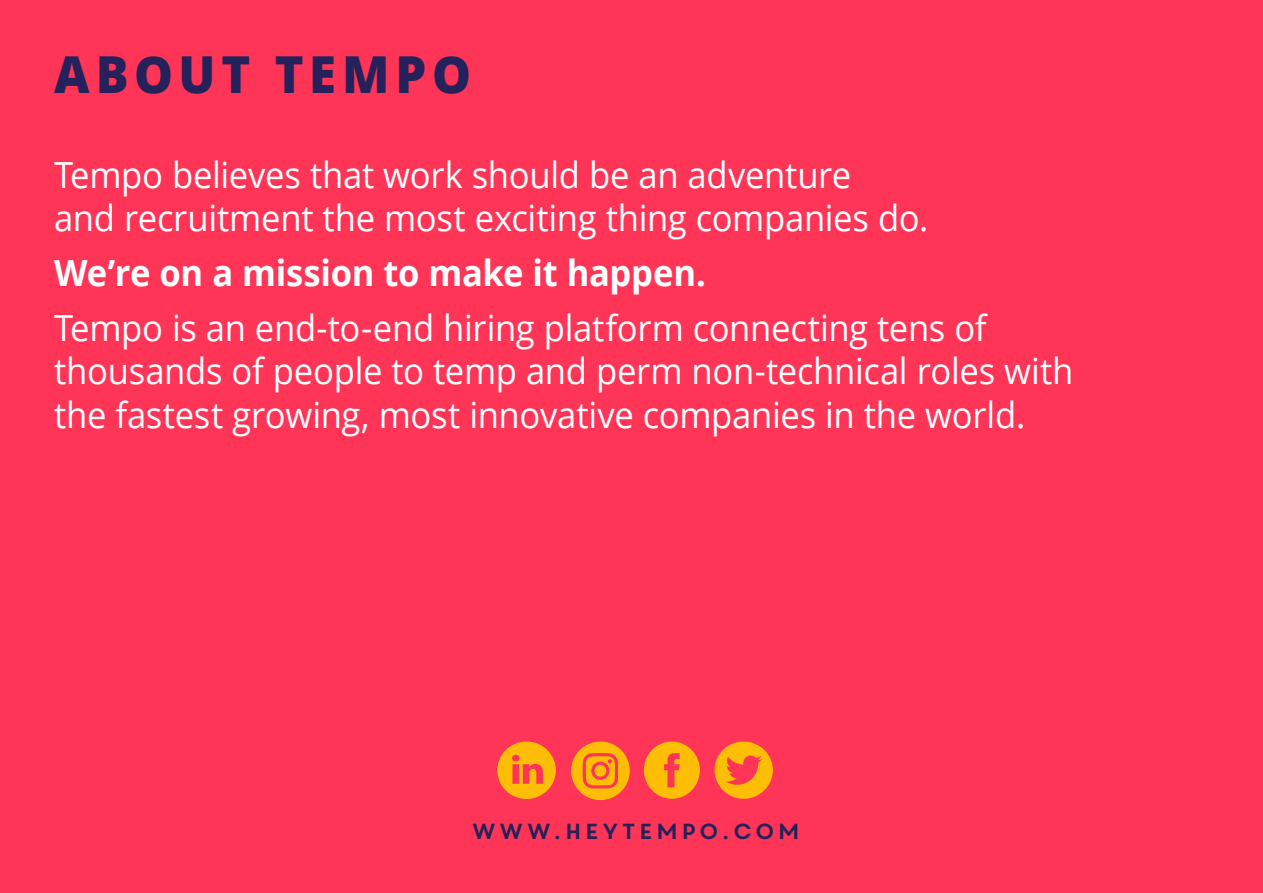
<style>
.page{position:relative;width:1263px;height:893px;background:#ff3557}
.page>*{position:absolute;margin:0;border:0;box-sizing:border-box;transform-origin:0 0}
.t1{font:800 51px "Open Sans";letter-spacing:.115em;color:#25215a;scale:.96 1}
.t2{font:36px/43.2px "Open Sans";letter-spacing:-.01em;color:#fff;scale:.96 1}
.t3{font:700 36px "Open Sans";letter-spacing:-.01em;color:#fff;scale:.96 1}
.t4{font:21.9px "Core Circus";color:#25215a}
</style>
<div class="page">
<svg style="left:571px;top:741px;width:59px;height:59px"></svg>
<div style="left:594px;top:765px;width:12px;height:12px;background:#ffbe06;border-radius:50%"></div>
<svg style="left:497px;top:741px;width:59px;height:58px"></svg>
<svg style="left:714px;top:741px;width:59px;height:58px"></svg>
<svg style="left:644px;top:741px;width:56px;height:58px"></svg>
<h1 class="t1" style="left:54px;top:36px;width:436px">ABOUT TEMPO</h1>
<p class="t2" style="left:54px;top:152px;width:912px">Tempo believes that work should be an adventure<br>and recruitment the most exciting thing companies do.</p>
<p class="t3" style="left:54px;top:248px;width:681px">We’re on a mission to make it happen.</p>
<p class="t2" style="left:54px;top:306px;width:1063px">Tempo is an end-to-end hiring platform connecting tens of thousands of people to temp and perm non-technical roles with the fastest growing, most innovative companies in the world.</p>
<p class="t4" style="left:470px;top:816px;width:333px">WWW.HEYTEMPO.COM</p>
</div>
